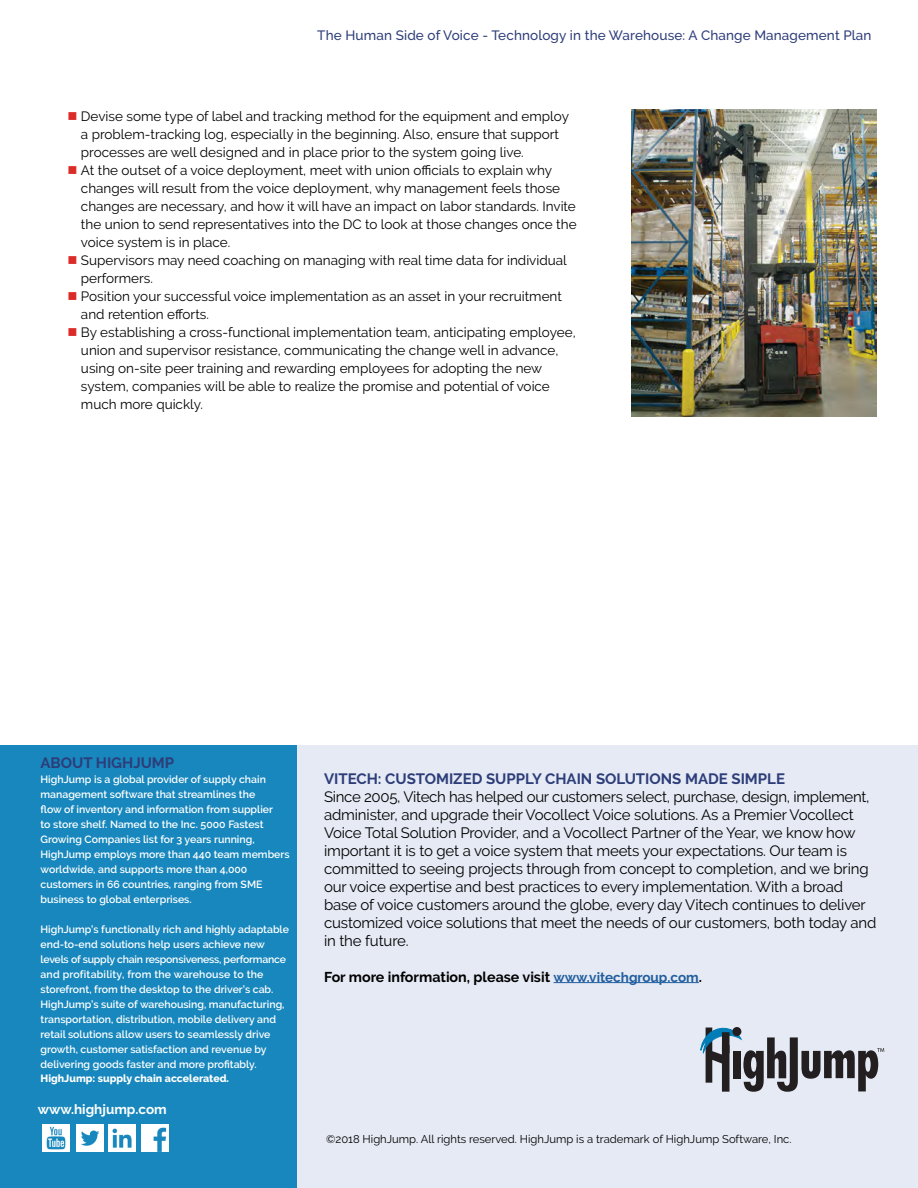
<style>
.page{position:relative;width:918px;height:1188px;background:#fff}
.page>*{position:absolute;margin:0;border:0;box-sizing:border-box;transform-origin:0 0}
.t1{font:15px/18px "Raleway";letter-spacing:-.01em;color:#000}
.t2{font:700 15px "Raleway";color:#2d3d79}
.t3{font:700 14.25px "Raleway";color:#000}
.t4{font:13.5px/18px "Raleway";color:#000}
.t5{font:500 13.5px "Raleway";letter-spacing:.01em;color:#2d3d79}
.t6{font:700 13.5px "Raleway";color:#fff}
.t7{font:11.25px "Raleway";color:#000}
.t8{font:600 10.5px/15px "Raleway";color:#fff}
.t9{font:800 10.5px "Raleway";color:#fff}
.s1{font-size:13.5px;color:#215e9e}
</style>
<div class="page">
<div style="left:297px;top:745px;width:621px;height:443px;background:#e5eaf4"></div>
<div style="left:0;top:745px;width:297px;height:443px;background:#1787bd"></div>
<hr style="left:554px;top:982px;width:145px;height:1px;background:#215e9e">
<svg style="left:701px;top:1027px;width:183px;height:65px"></svg>
<img style="left:43px;top:1124px;width:27px;height:27px">
<img style="left:76px;top:1124px;width:27px;height:27px">
<img style="left:109px;top:1124px;width:27px;height:27px">
<img style="left:142px;top:1124px;width:27px;height:27px">
<img style="left:631px;top:109px;width:245px;height:308px">
<p class="t5" style="left:317px;top:27px;width:556px">The Human Side of Voice - Technology in the Warehouse: A Change Management Plan</p>
<p class="t4" style="left:81px;top:107px;width:497px">Devise some type of label and tracking method for the equipment and employ a problem-tracking log, especially in the beginning. Also, ensure that support processes are well designed and in place prior to the system going live.<br>At the outset of a voice deployment, meet with union officials to explain why changes will result from the voice deployment, why management feels those changes are necessary, and how it will have an impact on labor standards. Invite the union to send representatives into the DC to look at those changes once the voice system is in place.<br>Supervisors may need coaching on managing with real time data for individual performers.<br>Position your successful voice implementation as an asset in your recruitment and retention efforts.<br>By establishing a cross-functional implementation team, anticipating employee, union and supervisor resistance, communicating the change well in advance, using on-site peer training and rewarding employees for adopting the new system, companies will be able to realize the promise and potential of voice much more quickly.</p>
<p class="t2" style="left:40px;top:754px;width:135px">ABOUT HIGHJUMP</p>
<p class="t8" style="left:40px;top:772px;width:251px">HighJump is a global provider of supply chain management software that streamlines the<br>flow of inventory and information from supplier<br>to store shelf. Named to the Inc. 5000 Fastest Growing Companies list for 3 years running, HighJump employs more than 440 team members worldwide, and supports more than 4,000 customers in 66 countries, ranging from SME business to global enterprises.</p>
<p class="t8" style="left:40px;top:922px;width:250px">HighJump’s functionally rich and highly adaptable end-to-end solutions help users achieve new levels of supply chain responsiveness, performance and profitability, from the warehouse to the storefront, from the desktop to the driver’s cab.<br>HighJump’s suite of warehousing, manufacturing, transportation, distribution, mobile delivery and retail solutions allow users to seamlessly drive growth, customer satisfaction and revenue by delivering goods faster and more profitably.</p>
<p class="t9" style="left:40px;top:1072px;width:190px">HighJump: supply chain accelerated.</p>
<p class="t6" style="left:38px;top:1101px;width:131px">www.highjump.com</p>
<p class="t2" style="left:324px;top:770px;width:463px">VITECH: CUSTOMIZED SUPPLY CHAIN SOLUTIONS MADE SIMPLE</p>
<p class="t1" style="left:324px;top:787px;width:554px">Since 2005, Vitech has helped our customers select, purchase, design, implement, administer, and upgrade their Vocollect Voice solutions. As a Premier Vocollect Voice Total Solution Provider, and a Vocollect Partner of the Year, we know how important it is to get a voice system that meets your expectations. Our team is committed to seeing projects through from concept to completion, and we bring our voice expertise and best practices to every implementation. With a broad base of voice customers around the globe, every day Vitech continues to deliver customized voice solutions that meet the needs of our customers, both today and in the future.</p>
<p class="t3" style="left:324px;top:968px;width:380px">For more information, please visit <span class="s1">www.vitechgroup.com</span>.</p>
<p class="t7" style="left:326px;top:1132px;width:467px">©2018 HighJump. All rights reserved. HighJump is a trademark of HighJump Software, Inc.</p>
</div>
